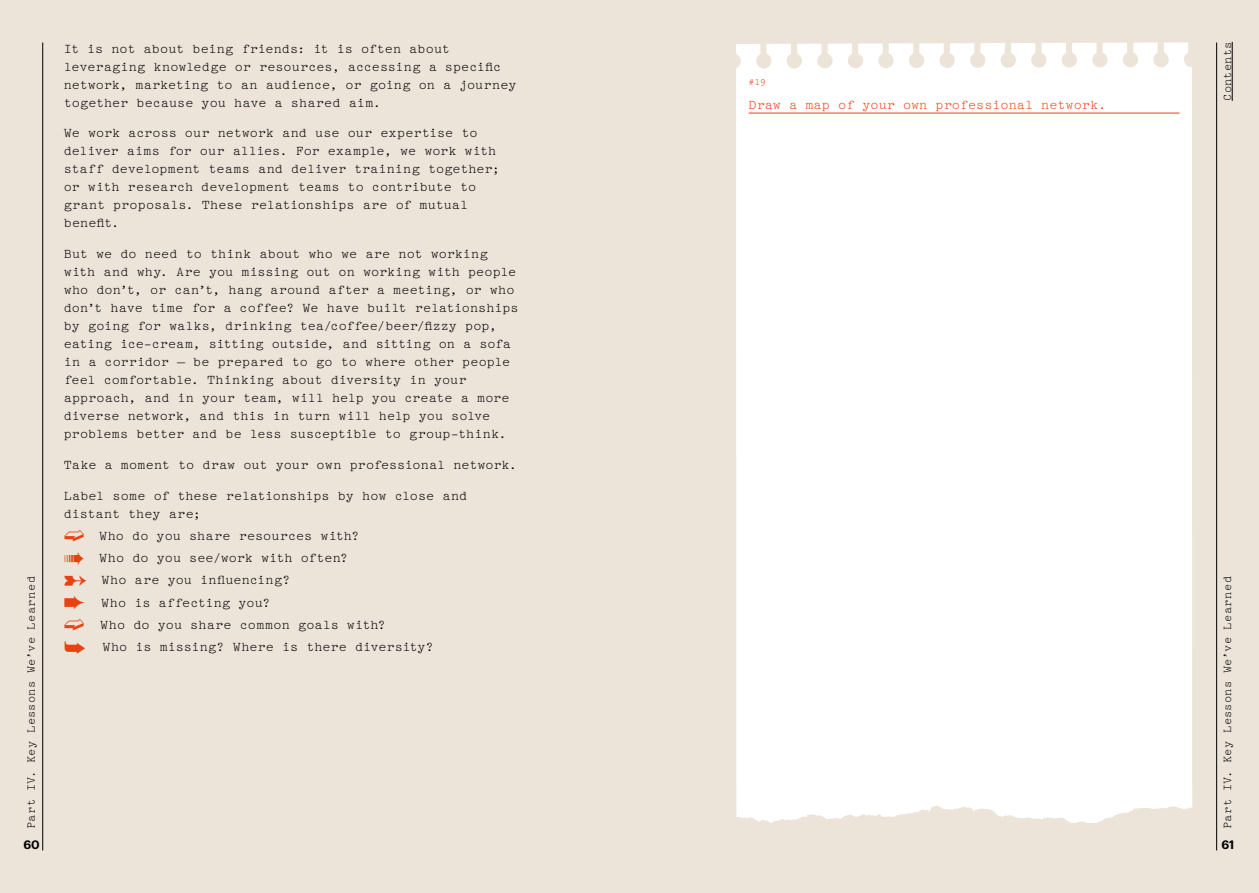
<style>
.page{position:relative;width:1259px;height:893px;background:#ece3d9}
.page>*{position:absolute;margin:0;border:0;box-sizing:border-box;transform-origin:0 0}
.t1{font:13.5px/18px "Pica 10 Pitch BT";color:#000}
.t2{font:13.5px "Pica 10 Pitch BT";color:#e74310}
.t3{font:12px "Pica 10 Pitch BT";letter-spacing:.025em;color:#000}
.t4{font:600 12px "Graphik";color:#000}
.t5{font:9.6px "Pica 10 Pitch BT";color:#e74310}
.s1{color:#e74310}
</style>
<div class="page">
<hr style="left:1216px;top:43px;width:1px;height:807px;background:#000">
<hr style="left:42px;top:43px;width:1px;height:807px;background:#000">
<div style="left:736px;top:42px;width:456px;height:781px;background:#fff"></div>
<hr style="left:748px;top:113px;width:431px;height:1px;background:#e74310">
<hr style="left:1232px;top:42px;width:1px;height:59px;background:#000">
<p class="t3" style="left:24px;top:829px;width:255px;rotate:-90deg">Part IV. Key Lessons We’ve Learned</p>
<p class="t4" style="left:23px;top:836px;width:18px">60</p>
<p class="t1" style="left:64px;top:39px;width:454px">It is not about being friends: it is often about leveraging knowledge or resources, accessing a specific network, marketing to an audience, or going on a journey together because you have a shared aim.</p>
<p class="t1" style="left:64px;top:124px;width:438px">We work across our network and use our expertise to deliver aims for our allies. For example, we work with staff development teams and deliver training together; or with research development teams to contribute to grant proposals. These relationships are of mutual benefit.</p>
<p class="t1" style="left:64px;top:245px;width:456px">But we do need to think about who we are not working with and why. Are you missing out on working with people who don’t, or can’t, hang around after a meeting, or who don’t have time for a coffee? We have built relationships by going for walks, drinking tea/coffee/beer/fizzy pop, eating ice-cream, sitting outside, and sitting on a sofa in a corridor – be prepared to go to where other people feel comfortable. Thinking about diversity in your approach, and in your team, will help you create a more diverse network, and this in turn will help you solve problems better and be less susceptible to group-think.</p>
<p class="t1" style="left:64px;top:456px;width:455px">Take a moment to draw out your own professional network.</p>
<p class="t1" style="left:64px;top:486px;width:405px">Label some of these relationships by how close and distant they are;</p>
<p class="t1" style="left:64px;top:525px;width:371px;line-height:22.2px"><span class="s1">➫</span> Who do you share resources with?<br><span class="s1">➠</span> Who do you see/work with often?<br><span class="s1">➸</span> Who are you influencing?<br><span class="s1">➨</span> Who is affecting you?<br><span class="s1">➫</span> Who do you share common goals with?<br><span class="s1">➥</span> Who is missing? Where is there diversity?</p>
<p class="t5" style="left:748px;top:77px;width:19px">#19</p>
<p class="t2" style="left:748px;top:97px;width:359px">Draw a map of your own professional network.</p>
<p class="t3" style="left:1220px;top:101px;width:61px;rotate:-90deg">Contents</p>
<p class="t3" style="left:1220px;top:829px;width:255px;rotate:-90deg">Part IV. Key Lessons We’ve Learned</p>
<p class="t4" style="left:1221px;top:836px;width:14px">61</p>
</div>
